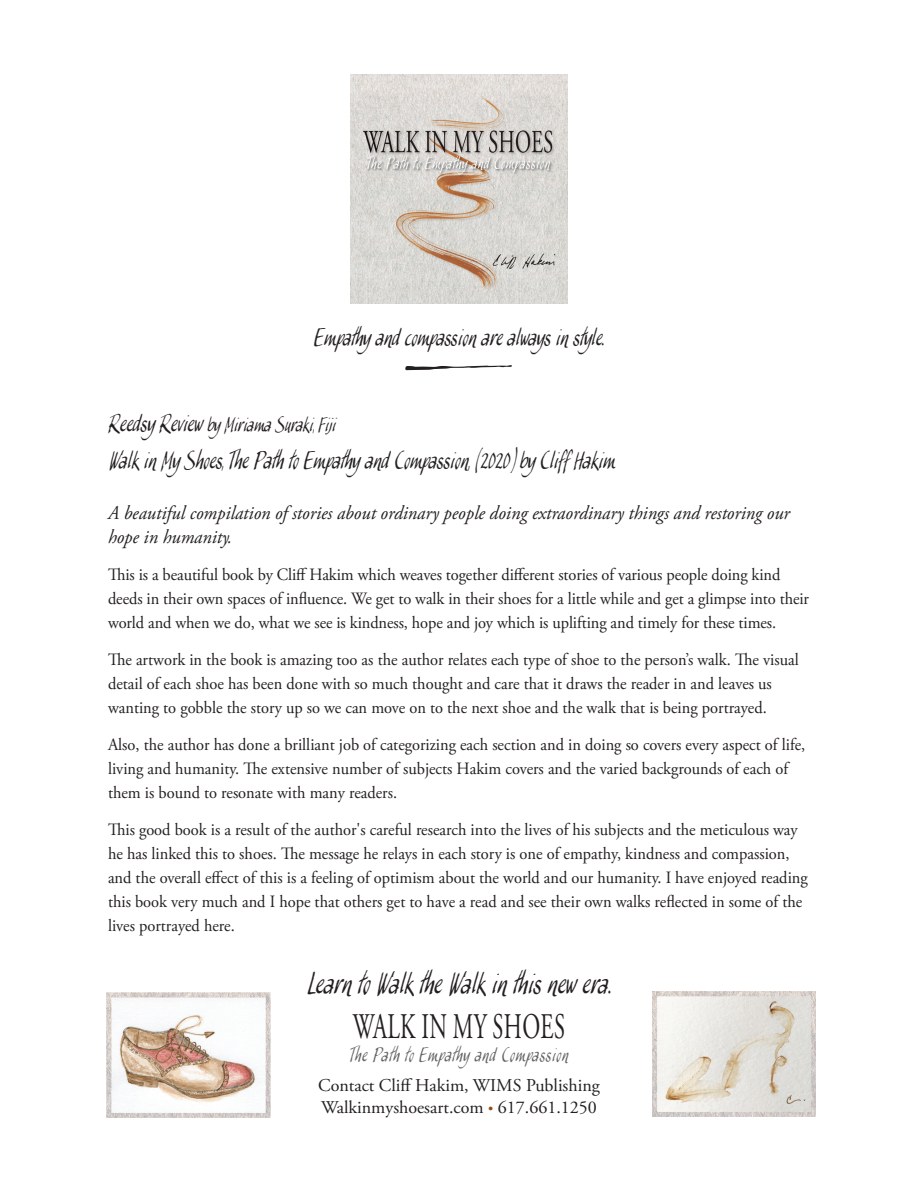
<style>
.page{position:relative;width:918px;height:1188px;background:#fff}
.page>*{position:absolute;margin:0;border:0;box-sizing:border-box;transform-origin:0 0}
.t1{font:54px "P22 Cezanne Swashes";color:#231f20}
.t2{font:36px "Adobe Garamond Pro";letter-spacing:.015em;color:#231f20;scale:.62 1}
.t3{font:24px "Juliana";color:#231f20}
.t4{font:italic 19.5px/24px "Adobe Garamond Pro";color:#231f20;scale:.95 1}
.t5{font:19.5px "Juliana";color:#231f20}
.t6{font:18px "Adobe Garamond Pro";color:#231f20}
.t7{font:17.25px/24px "Adobe Garamond Pro";color:#231f20;scale:.95 1}
.t8{font:16.5px "Juliana";color:#231f20}
.t9{font:15.75px "Juliana";letter-spacing:.045em;color:#636366}
.s1{font-size:19.5px}
.s2{font-size:13.5px;color:#924f17}
</style>
<div class="page">
<img style="left:351px;top:75px;width:216px;height:229px">
<img style="left:107px;top:992px;width:164px;height:126px">
<img style="left:652px;top:992px;width:163px;height:125px">
<p class="t5" style="left:314px;top:327px;width:292px">Empathy and compassion are always in style.</p>
<p class="t1" style="left:405px;top:320px;width:110px">4</p>
<p class="t8" style="left:108px;top:416px;width:229px"><span class="s1">Reedsy Review</span> by Miriama Suraki, Fiji</p>
<p class="t5" style="left:108px;top:450px;width:508px">Walk in My Shoes, The Path to Empathy and Compassion, (2020) by Cliff Hakim</p>
<p class="t4" style="left:108px;top:505px;width:719px">A beautiful compilation of stories about ordinary people doing extraordinary things and restoring our hope in humanity.</p>
<p class="t7" style="left:108px;top:566px;width:739px">This is a beautiful book by Cliff Hakim which weaves together different stories of various people doing kind deeds in their own spaces of influence. We get to walk in their shoes for a little while and get a glimpse into their world and when we do, what we see is kindness, hope and joy which is uplifting and timely for these times.</p>
<p class="t7" style="left:108px;top:651px;width:729px">The artwork in the book is amazing too as the author relates each type of shoe to the person’s walk. The visual detail of each shoe has been done with so much thought and care that it draws the reader in and leaves us wanting to gobble the story up so we can move on to the next shoe and the walk that is being portrayed.</p>
<p class="t7" style="left:108px;top:736px;width:736px">Also, the author has done a brilliant job of categorizing each section and in doing so covers every aspect of life, living and humanity. The extensive number of subjects Hakim covers and the varied backgrounds of each of them is bound to resonate with many readers.</p>
<p class="t7" style="left:108px;top:821px;width:738px">This good book is a result of the author's careful research into the lives of his subjects and the meticulous way he has linked this to shoes. The message he relays in each story is one of empathy, kindness and compassion, and the overall effect of this is a feeling of optimism about the world and our humanity. I have enjoyed reading this book very much and I hope that others get to have a read and see their own walks reflected in some of the lives portrayed here.</p>
<p class="t3" style="left:307px;top:971px;width:306px">Learn to Walk the Walk in this new era.</p>
<p class="t2" style="left:353px;top:1013px;width:344px">WALK IN MY SHOES</p>
<p class="t9" style="left:350px;top:1046px;width:220px">The Path to Empathy and Compassion</p>
<p class="t6" style="left:318px;top:1078px;width:283px">Contact Cliff Hakim, WIMS Publishing</p>
<p class="t6" style="left:321px;top:1101px;width:277px">Walkinmyshoesart.com <span class="s2">•</span> 617.661.1250</p>
</div>
